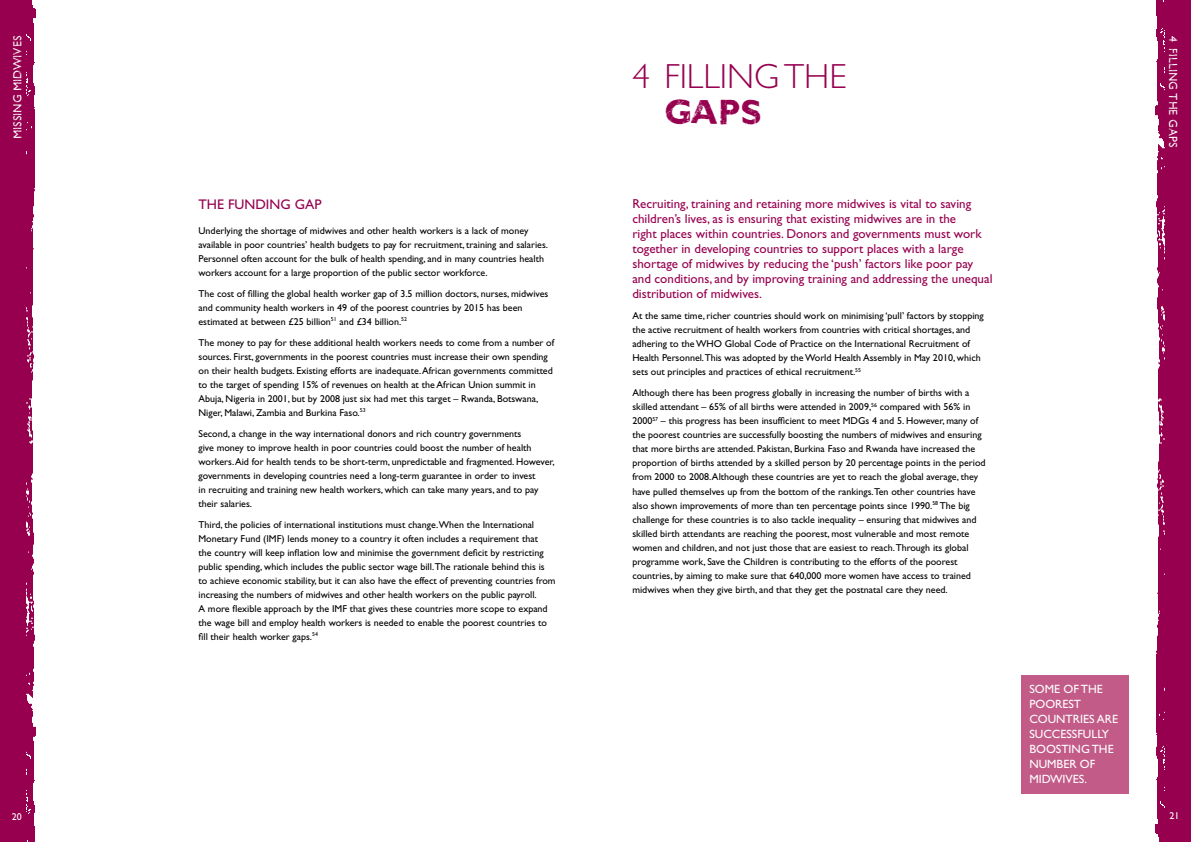
<style>
.page{position:relative;width:1191px;height:842px;background:#fff}
.page>*{position:absolute;margin:0;border:0;box-sizing:border-box;transform-origin:0 0}
.t1{font:300 35px "Gill Sans";color:#96004f}
.t2{font:700 35px "Gill Sans Woodblock";color:#96004f}
.t3{font:14px "Gill Sans";color:#96004f}
.t4{font:13px/15px "Gill Sans";color:#96004f}
.t5{font:12px/15px "Gill Sans";color:#fff}
.t6{font:12px "Gill Sans Woodblock";color:#fff}
.t7{font:10px/14px "Gill Sans";color:#000}
.t8{font:10px "Gill Sans";color:#fff}
</style>
<div class="page">
<div style="left:0;top:0;width:35px;height:842px;background:#96004f"></div>
<img style="left:1155px;top:0;width:36px;height:842px">
<div style="left:1020px;top:675px;width:108px;height:119px;background:#c25b88"></div>
<p class="t6" style="left:10px;top:139px;width:105px;rotate:-90deg">missing midwives</p>
<p class="t6" style="left:1180px;top:36px;width:113px;rotate:90deg">4 filling the gaps</p>
<h1 class="t1" style="left:632px;top:57px;width:212px">4 FILLiNG THE</h1>
<h1 class="t2" style="left:664px;top:90px;width:99px">GAPS</h1>
<h2 class="t3" style="left:198px;top:196px;width:124px">The funding gap</h2>
<p class="t7" style="left:198px;top:223px;width:351px">Underlying the shortage of midwives and other health workers is a lack of money available in poor countries’ health budgets to pay for recruitment, training and salaries.<br>Personnel often account for the bulk of health spending, and in many countries health workers account for a large proportion of the public sector workforce.</p>
<p class="t7" style="left:198px;top:286px;width:351px">The cost of filling the global health worker gap of 3.5 million doctors, nurses, midwives and community health workers in 49 of the poorest countries by 2015 has been estimated at between £25 billion<sup>51</sup> and £34 billion.<sup>52</sup></p>
<p class="t7" style="left:198px;top:335px;width:358px">The money to pay for these additional health workers needs to come from a number of sources. First, governments in the poorest countries must increase their own spending on their health budgets. Existing efforts are inadequate. African governments committed to the target of spending 15% of revenues on health at the African Union summit in Abuja, Nigeria in 2001, but by 2008 just six had met this target – Rwanda, Botswana, Niger, Malawi, Zambia and Burkina Faso.<sup>53</sup></p>
<p class="t7" style="left:198px;top:426px;width:358px">Second, a change in the way international donors and rich country governments<br>give money to improve health in poor countries could boost the number of health workers. Aid for health tends to be short-term, unpredictable and fragmented. However, governments in developing countries need a long-term guarantee in order to invest<br>in recruiting and training new health workers, which can take many years, and to pay their salaries.</p>
<p class="t7" style="left:198px;top:517px;width:358px">Third, the policies of international institutions must change.When the International Monetary Fund (IMF) lends money to a country it often includes a requirement that<br>the country will keep inflation low and minimise the government deficit by restricting public spending, which includes the public sector wage bill.The rationale behind this is to achieve economic stability, but it can also have the effect of preventing countries from increasing the numbers of midwives and other health workers on the public payroll.<br>A more flexible approach by the IMF</p>
<p class="t7" style="left:198px;top:601px;width:351px;text-align:justify;text-indent:151px">that gives these countries more scope to expand the wage bill and employ health workers is needed to enable the poorest countries to fill their health worker gaps.<sup>54</sup></p>
<p class="t4" style="left:632px;top:197px;width:362px">Recruiting, training and retaining more midwives is vital to saving children’s lives, as is ensuring that existing midwives are in the<br>right places within countries. Donors and governments must work together in developing countries to support places with a large shortage of midwives by reducing the ‘push’ factors like poor pay and conditions, and by improving training and addressing the unequal distribution of midwives.</p>
<p class="t7" style="left:632px;top:309px;width:353px">At the same time, richer countries should work on minimising ‘pull’ factors by stopping the active recruitment of health workers from countries with critical shortages, and adhering to the WHO Global Code of Practice on the International Recruitment of Health Personnel.This was adopted by the World Health Assembly in May 2010, which sets out principles and practices of ethical recruitment.<sup>55</sup></p>
<p class="t7" style="left:632px;top:386px;width:339px;text-align:justify">Although there has been progress globally in increasing the number of births with a skilled attendant – 65% of all births were attended in 2009,<sup>56</sup> compared with 56% in 2000<sup>57</sup> – this progress has been insufficient to meet MDG</p>
<p class="t7" style="left:632px;top:414px;width:355px;text-indent:233px">s 4 and 5. However, many of the poorest countries are successfully boosting the numbers of midwives and ensuring that more births are attended. Pakistan, Burkina Faso and Rwanda have increased the proportion of births attended by a skilled person by 20 percentage points in the period from 2000 to 2008. Although these countries are yet to reach the global average, they have pulled themselves up from the bottom of the rankings.Ten other countries have also shown improvements of more than ten percentage points since 1990.<sup>58</sup> The big challenge for these countries is to also tackle inequality – ensuring that midwives and skilled birth attendants are reaching the poorest, most vulnerable and most remote women and children, and not just those that are easiest to reach.Through its global programme work, Save the Children is contributing to the efforts of the poorest countries, by aiming to make sure that 640,000 more women have access to trained midwives when they give birth, and that they get the postnatal care they need.</p>
<p class="t5" style="left:1029px;top:682px;width:90px">some of the poorest countries are successfully boosting the number of midwives.</p>
<p class="t8" style="left:12px;top:811px;width:11px">20</p>
<p class="t8" style="left:1169px;top:810px;width:11px">21</p>
</div>
